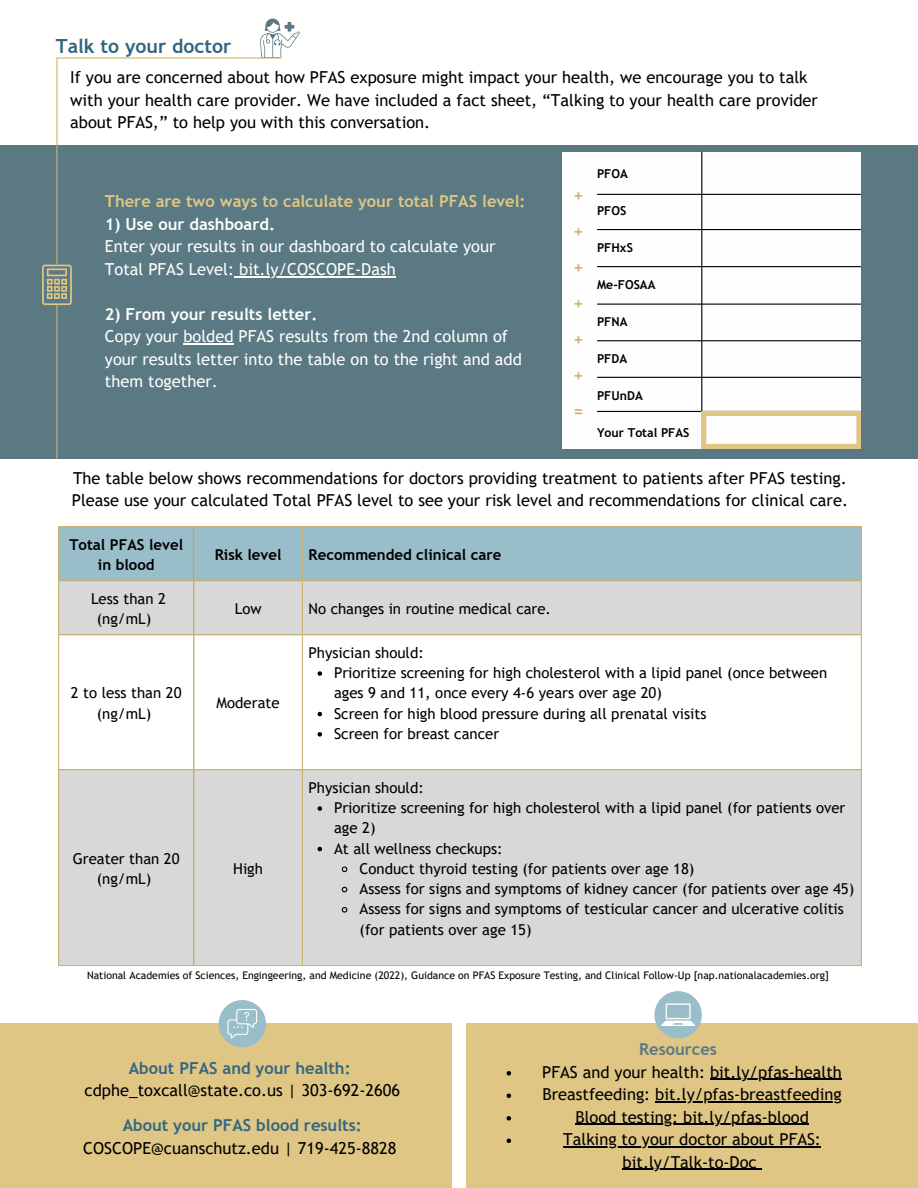
<style>
.page{position:relative;width:918px;height:1188px;background:#fff}
.page>*{position:absolute;margin:0;border:0;box-sizing:border-box;transform-origin:0 0}
.t1{font:700 19.5px "Trebuchet MS";color:#336680}
.t2{font:700 16.8px "Trebuchet MS";color:#ccb474}
.t3{font:16.5px/22.5px "Trebuchet MS";color:#000}
.t4{font:16.5px/22.5px "Trebuchet MS";color:#fefefe}
.t5{font:700 16.5px "Trebuchet MS";color:#336680}
.t6{font:700 16.5px "Trebuchet MS";color:#dfc685}
.t7{font:700 16.5px "Trebuchet MS";color:#fefefe}
.t8{font:700 16.5px "Trebuchet MS";color:#5a7983}
.t9{font:15px/20.2px "Trebuchet MS";color:#000}
.t10{font:700 15px/20.2px "Trebuchet MS";color:#000;text-align:center}
.t11{font:700 12.3px "Trebuchet MS";color:#000}
.t12{font:10.5px "Trebuchet MS";color:#000}
</style>
<div class="page">
<div style="left:0;top:1024px;width:451px;height:164px;background:#dfc685"></div>
<div style="left:0;top:145px;width:918px;height:313px;background:#5a7983"></div>
<svg style="left:260px;top:19px;width:40px;height:39px"></svg>
<div style="left:562px;top:152px;width:299px;height:296px;background:#fefefe"></div>
<hr style="left:597px;top:377px;width:264px;height:1px;background:#000">
<hr style="left:597px;top:194px;width:264px;height:1px;background:#000">
<hr style="left:597px;top:229px;width:264px;height:1px;background:#000">
<hr style="left:597px;top:304px;width:264px;height:1px;background:#000">
<hr style="left:597px;top:340px;width:264px;height:1px;background:#000">
<hr style="left:597px;top:411px;width:264px;height:1px;background:#000">
<hr style="left:701px;top:152px;width:1px;height:296px;background:#000">
<div style="left:59px;top:527px;width:802px;height:53px;background:#99bdc9"></div>
<svg style="left:59px;top:581px;width:802px;height:384px;fill:#d8d8d8"></svg>
<svg style="left:318px;top:671px;width:4px;height:5px"></svg>
<svg style="left:318px;top:712px;width:4px;height:4px"></svg>
<svg style="left:318px;top:732px;width:4px;height:5px"></svg>
<svg style="left:318px;top:806px;width:4px;height:5px"></svg>
<svg style="left:318px;top:847px;width:4px;height:4px"></svg>
<svg style="left:341px;top:866px;width:7px;height:7px"></svg>
<svg style="left:341px;top:886px;width:7px;height:7px"></svg>
<svg style="left:341px;top:906px;width:7px;height:7px"></svg>
<hr style="left:58px;top:527px;width:1px;height:438px;background:#ccb474">
<hr style="left:193px;top:527px;width:1px;height:438px;background:#ccb474">
<hr style="left:302px;top:527px;width:1px;height:438px;background:#ccb474">
<hr style="left:861px;top:527px;width:1px;height:438px;background:#ccb474">
<hr style="left:58px;top:526px;width:804px;height:1px;background:#ccb474">
<hr style="left:58px;top:580px;width:804px;height:1px;background:#ccb474">
<hr style="left:58px;top:634px;width:804px;height:1px;background:#ccb474">
<hr style="left:58px;top:769px;width:804px;height:1px;background:#ccb474">
<hr style="left:58px;top:965px;width:804px;height:1px;background:#ccb474">
<div style="left:466px;top:1024px;width:452px;height:164px;background:#dfc685"></div>
<svg style="left:42px;top:265px;width:29px;height:40px"></svg>
<hr style="left:56px;top:57px;width:1px;height:208px;background:#ccb474">
<hr style="left:56px;top:305px;width:1px;height:153px;background:#ccb474">
<hr style="left:57px;top:57px;width:223px;height:2px;background:#ccb474">
<div style="left:219px;top:1000px;width:47px;height:47px;background:#99bdc9;border-radius:50%"></div>
<svg style="left:227px;top:1009px;width:30px;height:29px"></svg>
<div style="left:654px;top:991px;width:48px;height:48px;background:#99bdc9;border-radius:50%"></div>
<svg style="left:661px;top:1003px;width:34px;height:23px"></svg>
<hr style="left:597px;top:266px;width:264px;height:1px;background:#000">
<svg style="left:702px;top:411px;width:158px;height:37px"></svg>
<svg style="left:507px;top:1071px;width:4px;height:5px"></svg>
<hr style="left:710px;top:1079px;width:132px;height:1px;background:#000">
<svg style="left:507px;top:1094px;width:4px;height:4px"></svg>
<hr style="left:655px;top:1101px;width:187px;height:2px;background:#000">
<svg style="left:507px;top:1116px;width:4px;height:5px"></svg>
<hr style="left:575px;top:1124px;width:234px;height:1px;background:#000">
<svg style="left:507px;top:1139px;width:4px;height:4px"></svg>
<hr style="left:563px;top:1146px;width:258px;height:2px;background:#000">
<hr style="left:623px;top:1169px;width:134px;height:1px;background:#000">
<hr style="left:234px;top:276px;width:162px;height:1px;background:#fefefe">
<hr style="left:183px;top:343px;width:51px;height:2px;background:#fefefe">
<p class="t1" style="left:56px;top:35px;width:177px">Talk to your doctor</p>
<p class="t3" style="left:70px;top:66px;width:749px">If you are concerned about how PFAS exposure might impact your health, we encourage you to talk with your health care provider. We have included a fact sheet, “Talking to your health care provider about PFAS,” to help you with this conversation.</p>
<p class="t6" style="left:105px;top:192px;width:422px">There are two ways to calculate your total PFAS level:</p>
<p class="t7" style="left:105px;top:214px;width:172px">1) Use our dashboard.</p>
<p class="t4" style="left:105px;top:235px;width:392px">Enter your results in our dashboard to calculate your<br>Total PFAS Level: bit.ly/COSCOPE-Dash</p>
<p class="t7" style="left:105px;top:304px;width:214px">2) From your results letter.</p>
<p class="t4" style="left:105px;top:325px;width:419px">Copy your bolded PFAS results from the 2nd column of your results letter into the table on to the right and add them together.</p>
<p class="t2" style="left:573px;top:185px;width:11px">+</p>
<p class="t2" style="left:573px;top:221px;width:11px">+</p>
<p class="t2" style="left:573px;top:257px;width:11px">+</p>
<p class="t2" style="left:573px;top:293px;width:11px">+</p>
<p class="t2" style="left:573px;top:329px;width:11px">+</p>
<p class="t2" style="left:573px;top:365px;width:11px">+</p>
<p class="t2" style="left:573px;top:401px;width:11px">=</p>
<p class="t11" style="left:597px;top:167px;width:32px">PFOA</p>
<p class="t11" style="left:597px;top:204px;width:31px">PFOS</p>
<p class="t11" style="left:597px;top:241px;width:37px">PFHxS</p>
<p class="t11" style="left:597px;top:277px;width:60px">Me-FOSAA</p>
<p class="t11" style="left:597px;top:314px;width:32px">PFNA</p>
<p class="t11" style="left:597px;top:351px;width:32px">PFDA</p>
<p class="t11" style="left:597px;top:388px;width:47px">PFUnDA</p>
<p class="t11" style="left:597px;top:425px;width:94px">Your Total PFAS</p>
<p class="t3" style="left:72px;top:467px;width:778px">The table below shows recommendations for doctors providing treatment to patients after PFAS testing.<br>Please use your calculated Total PFAS level to see your risk level and recommendations for clinical care.</p>
<p class="t10" style="left:69px;top:534px;width:115px">Total PFAS level in blood</p>
<p class="t10" style="left:215px;top:544px;width:68px">Risk level</p>
<p class="t10" style="left:309px;top:544px;width:194px">Recommended clinical care</p>
<p class="t9" style="left:97px;top:588px;width:71px;text-indent:-6px">Less than 2 (ng/mL)</p>
<p class="t9" style="left:235px;top:598px;width:28px">Low</p>
<p class="t9" style="left:309px;top:598px;width:244px">No changes in routine medical care.</p>
<p class="t9" style="left:71px;top:683px;width:112px;text-align:center">2 to less than 20 (ng/mL)</p>
<p class="t9" style="left:217px;top:693px;width:65px">Moderate</p>
<p class="t9" style="left:73px;top:848px;width:108px;text-align:center">Greater than 20 (ng/mL)</p>
<p class="t9" style="left:233px;top:858px;width:31px">High</p>
<p class="t9" style="left:309px;top:642px;width:117px">Physician should:</p>
<p class="t9" style="left:334px;top:663px;width:495px">Prioritize screening for high cholesterol with a lipid panel (once between ages 9 and 11, once every 4-6 years over age 20)</p>
<p class="t9" style="left:334px;top:703px;width:374px">Screen for high blood pressure during all prenatal visits</p>
<p class="t9" style="left:334px;top:723px;width:167px">Screen for breast cancer</p>
<p class="t9" style="left:309px;top:777px;width:117px">Physician should:</p>
<p class="t9" style="left:334px;top:798px;width:513px">Prioritize screening for high cholesterol with a lipid panel (for patients over age 2)</p>
<p class="t9" style="left:334px;top:838px;width:170px">At all wellness checkups:</p>
<p class="t9" style="left:360px;top:858px;width:336px">Conduct thyroid testing (for patients over age 18)</p>
<p class="t9" style="left:360px;top:879px;width:496px">Assess for signs and symptoms of kidney cancer (for patients over age 45)</p>
<p class="t9" style="left:360px;top:899px;width:486px">Assess for signs and symptoms of testicular cancer and ulcerative colitis (for patients over age 15)</p>
<p class="t12" style="left:87px;top:969px;width:743px">National Academies of Sciences, Engingeering, and Medicine (2022), Guidance on PFAS Exposure Testing, and Clinical Follow-Up [nap.nationalacademies.org]</p>
<p class="t5" style="left:129px;top:1058px;width:223px">About PFAS and your health:</p>
<p class="t3" style="left:85px;top:1079px;width:317px">cdphe_toxcall@state.co.us | 303-692-2606</p>
<p class="t5" style="left:123px;top:1116px;width:241px">About your PFAS blood results:</p>
<p class="t3" style="left:83px;top:1137px;width:315px">COSCOPE@cuanschutz.edu | 719-425-8828</p>
<p class="t8" style="left:639px;top:1040px;width:79px">Resources</p>
<p class="t3" style="left:542px;top:1061px;width:301px">PFAS and your health: bit.ly/pfas-health</p>
<p class="t3" style="left:542px;top:1083px;width:301px">Breastfeeding: bit.ly/pfas-breastfeeding</p>
<p class="t3" style="left:575px;top:1106px;width:235px">Blood testing: bit.ly/pfas-blood</p>
<p class="t3" style="left:563px;top:1128px;width:259px;text-align:center">Talking to your doctor about PFAS: bit.ly/Talk-to-Doc</p>
</div>
